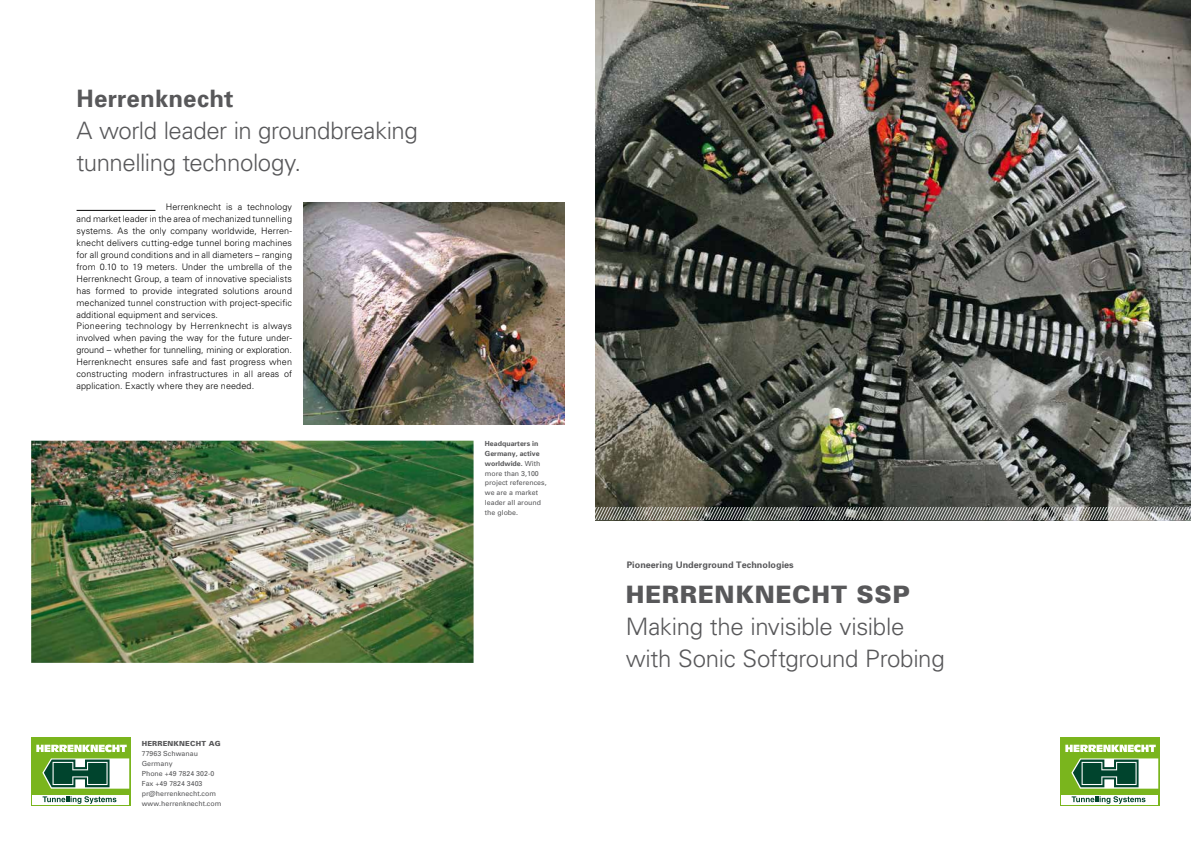
<style>
.page{position:relative;width:1191px;height:842px;background:#fff}
.page>*{position:absolute;margin:0;border:0;box-sizing:border-box;transform-origin:0 0}
.t1{font:300 24px/31.8px "Univers";letter-spacing:-.015em;color:#58585a}
.t2{font:900 24px "Univers";letter-spacing:.03em;color:#58585a}
.t3{font:700 24px "Univers";letter-spacing:.005em;color:#58585a}
.t4{font:300 9px/11.9px "Univers";letter-spacing:.01em;color:#000}
.t5{font:700 9px "Univers";letter-spacing:.005em;color:#58585a}
.t6{font:7px/9.9px "Univers";color:#58585a}
.t7{font:900 7px "Univers";letter-spacing:.025em;color:#58585a}
.s1{font-weight:700}
</style>
<div class="page">
<img style="left:595px;top:0;width:596px;height:508px">
<svg style="left:595px;top:508px;width:596px;height:12px;background:#828480"></svg>
<div style="left:31px;top:738px;width:100px;height:68px;background:#7ab51d"></div>
<div style="left:33px;top:795px;width:96px;height:9px;background:#fff"></div>
<svg style="left:36px;top:744px;width:91px;height:8px"></svg>
<svg style="left:42px;top:758px;width:87px;height:31px;background:#739a82"></svg>
<svg style="left:43px;top:796px;width:73px;height:8px"></svg>
<hr style="left:77px;top:210px;width:78px;height:1px;background:#000">
<div style="left:1060px;top:738px;width:99px;height:68px;background:#7ab51d"></div>
<div style="left:1061px;top:795px;width:97px;height:9px;background:#fff"></div>
<svg style="left:1065px;top:744px;width:90px;height:8px"></svg>
<svg style="left:1071px;top:758px;width:87px;height:31px;background:#739a82"></svg>
<svg style="left:1071px;top:796px;width:74px;height:8px"></svg>
<img style="left:31px;top:441px;width:442px;height:222px">
<img style="left:303px;top:202px;width:261px;height:223px">
<h1 class="t3" style="left:77px;top:83px;width:159px">Herrenknecht</h1>
<h1 class="t1" style="left:77px;top:114px;width:343px">A world leader in groundbreaking tunnelling technology.</h1>
<p class="t4" style="left:77px;top:201px;width:217px;text-indent:89px">Herrenknecht is a technology and market leader in the area of mechanized tunnelling systems. As the only company worldwide, Herren&shy;knecht delivers cutting-edge tunnel boring machines for all ground conditions and in all diameters – ranging from 0.10 to 19 meters. Under the umbrella of the Herrenknecht Group, a team of innovative specialists has formed to provide integrated solutions around mechanized tunnel construction with project-specific additional equipment and services.<br>Pioneering technology by Herrenknecht is always involved when paving the way for the future under&shy;ground – whether for tunnelling, mining or exploration.<br>Herrenknecht ensures safe and fast progress when constructing modern infrastructures in all areas of application. Exactly where they are needed.</p>
<p class="t6" style="left:485px;top:438px;width:63px"><span class="s1">Headquarters in<br>Germany, active worldwide.</span> With more than 3,100 project references, we are a market leader all around the globe.</p>
<p class="t7" style="left:142px;top:739px;width:80px">HERRENKNECHT AG</p>
<p class="t6" style="left:142px;top:749px;width:81px">77963 Schwanau<br>Germany<br>Phone +49 7824 302-0<br>Fax +49 7824 3403 pr@herrenknecht.com www.herrenknecht.com</p>
<p class="t5" style="left:626px;top:559px;width:169px">Pioneering Underground Technologies</p>
<h1 class="t2" style="left:625px;top:580px;width:286px">HERRENKNECHT SSP</h1>
<h1 class="t1" style="left:625px;top:610px;width:320px">Making the invisible visible with Sonic Softground Probing</h1>
</div>
